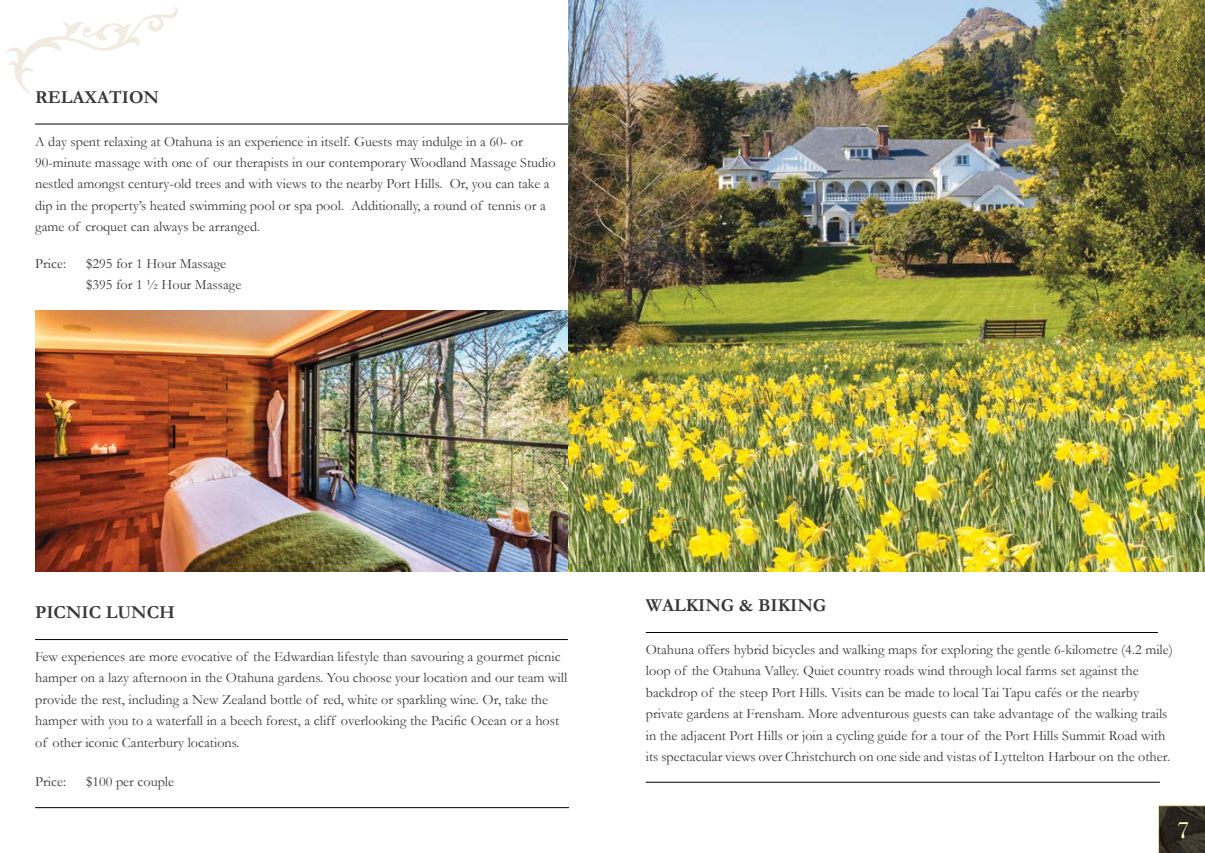
<style>
.page{position:relative;width:1205px;height:853px;background:#fff}
.page>*{position:absolute;margin:0;border:0;box-sizing:border-box;transform-origin:0 0}
.t1{font:24.38px "Bodoni";color:#fff8c1}
.t2{font:700 18.38px "Garamond";color:#383839}
.t3{font:14.25px/21.4px "Garamond";color:#383839}
</style>
<div class="page">
<hr style="left:35px;top:124px;width:534px;height:1px;background:#000">
<hr style="left:35px;top:639px;width:533px;height:1px;background:#000">
<hr style="left:35px;top:807px;width:534px;height:1px;background:#000">
<svg style="left:5px;top:6px;width:173px;height:88px"></svg>
<img style="left:36px;top:310px;width:532px;height:261px">
<img style="left:569px;top:0;width:636px;height:571px">
<hr style="left:646px;top:632px;width:512px;height:1px;background:#000">
<hr style="left:646px;top:781px;width:514px;height:1px;background:#000">
<svg style="left:1158px;top:805px;width:47px;height:47px;background:#373228"></svg>
<p class="t2" style="left:35px;top:86px;width:125px">RELAXATION</p>
<p class="t3" style="left:35px;top:130px;width:522px">A day spent relaxing at Otahuna is an experience in itself. Guests may indulge in a 60- or 90-minute massage with one of our therapists in our contemporary Woodland Massage Studio nestled amongst century-old trees and with views to the nearby Port Hills. Or, you can take a dip in the property’s heated swimming pool or spa pool. Additionally, a round of tennis or a game of croquet can always be arranged.</p>
<p class="t3" style="left:35px;top:252px;width:33px">Price:</p>
<p class="t3" style="left:86px;top:252px;width:157px">$295 for 1 Hour Massage $395 for 1 ½ Hour Massage</p>
<p class="t2" style="left:35px;top:601px;width:141px">PICNIC LUNCH</p>
<p class="t3" style="left:35px;top:645px;width:534px">Few experiences are more evocative of the Edwardian lifestyle than savouring a gourmet picnic hamper on a lazy afternoon in the Otahuna gardens. You choose your location and our team will provide the rest, including a New Zealand bottle of red, white or sparkling wine. Or, take the hamper with you to a waterfall in a beech forest, a cliff overlooking the Pacific Ocean or a host of other iconic Canterbury locations.</p>
<p class="t3" style="left:35px;top:770px;width:33px">Price:</p>
<p class="t3" style="left:86px;top:770px;width:90px">$100 per couple</p>
<p class="t2" style="left:646px;top:594px;width:182px">WALKING &amp; BIKING</p>
<p class="t3" style="left:646px;top:638px;width:529px">Otahuna offers hybrid bicycles and walking maps for exploring the gentle 6-kilometre (4.2 mile) loop of the Otahuna Valley. Quiet country roads wind through local farms set against the backdrop of the steep Port Hills. Visits can be made to local Tai Tapu cafés or the nearby private gardens at Frensham. More adventurous guests can take advantage of the walking trails in the adjacent Port Hills or join a cycling guide for a tour of the Port Hills Summit Road with its spectacular views over Christchurch on one side and vistas of Lyttelton Harbour on the other.</p>
<h1 class="t1" style="left:1177px;top:815px;width:14px">7</h1>
</div>
